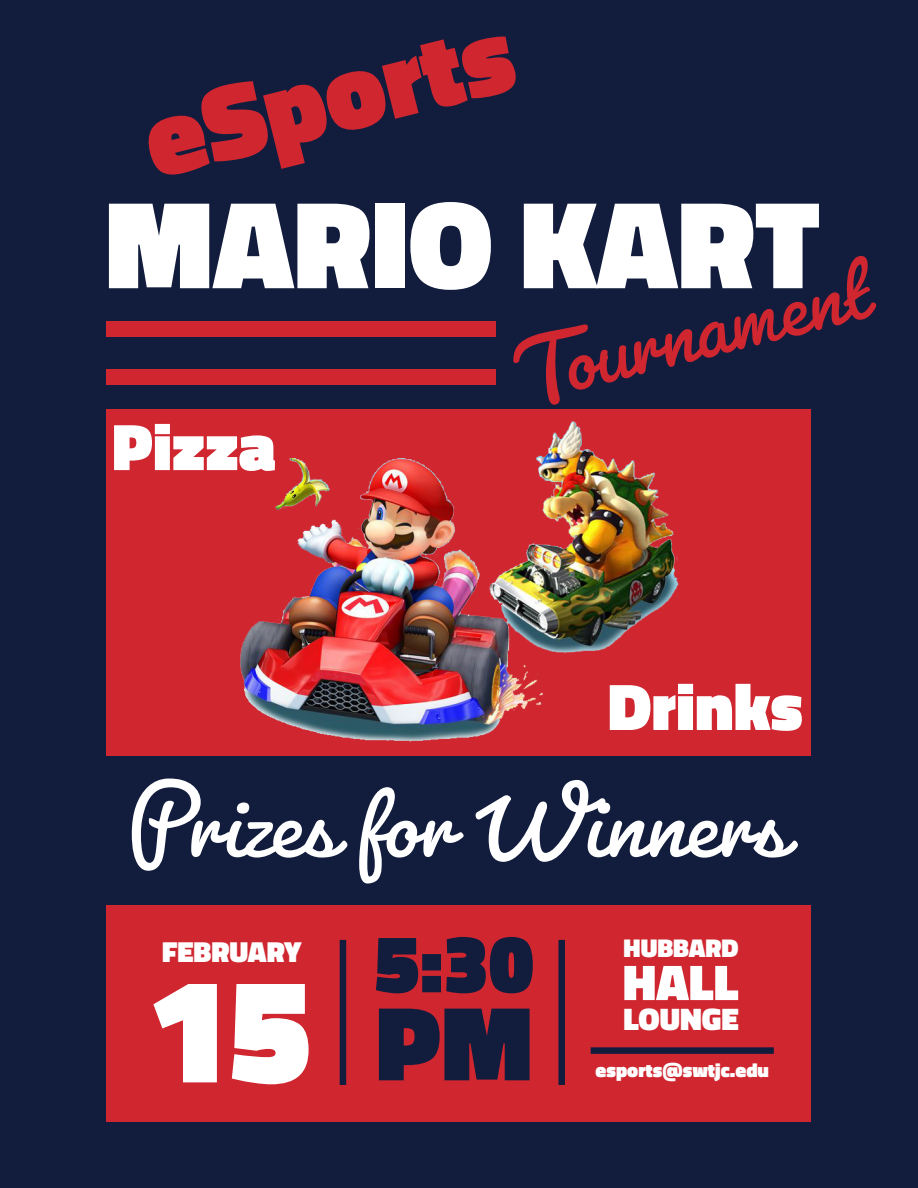
<style>
.page{position:relative;width:918px;height:1188px;background:#121d3e}
.page>*{position:absolute;margin:0;border:0;box-sizing:border-box;transform-origin:0 0}
.t1{font:900 149.4px "Titillium Web";color:#fff}
.t2{font:900 126.15px "Titillium Web";color:#fff}
.t3{font:110.1px "Pacifico";color:#fff}
.t4{font:900 108px "Titillium Web";color:#cf2630}
.t5{font:900 107.1px "Titillium Web";color:#121d3e}
.t6{font:99.15px "Pacifico";color:#cf2630}
.t7{font:900 82.35px "Titillium Web";color:#121d3e}
.t8{font:900 66.9px "Titillium Web";color:#fff}
.t9{font:900 51px "Titillium Web";color:#fff}
.t10{font:900 31.65px "Titillium Web";color:#fff}
.t11{font:900 29.4px "Titillium Web";color:#fff}
.t12{font:900 26.1px "Titillium Web";color:#fff}
.t13{font:900 19.65px "Titillium Web";color:#fff}
</style>
<div class="page">
<div style="left:107px;top:905px;width:704px;height:217px;background:#cf2630"></div>
<div style="left:107px;top:409px;width:704px;height:347px;background:#cf2630"></div>
<div style="left:107px;top:322px;width:389px;height:15px;background:#cf2630"></div>
<div style="left:107px;top:369px;width:389px;height:16px;background:#cf2630"></div>
<div style="left:340px;top:940px;width:6px;height:145px;background:#121d3e"></div>
<div style="left:558px;top:940px;width:7px;height:145px;background:#121d3e"></div>
<div style="left:591px;top:1047px;width:183px;height:7px;background:#121d3e"></div>
<img style="left:240px;top:421px;width:439px;height:321px">
<h3 class="t4" style="left:127px;top:65px;width:379px;rotate:-14deg">eSports</h3>
<h2 class="t2" style="left:105px;top:152px;width:717px">MARIO KART</h2>
<h3 class="t6" style="left:502px;top:314px;width:361px;rotate:-14deg">Tournament</h3>
<h3 class="t8" style="left:112px;top:398px;width:165px">Pizza</h3>
<h3 class="t8" style="left:608px;top:658px;width:197px">Drinks</h3>
<h3 class="t3" style="left:123px;top:755px;width:663px">Prizes for Winners</h3>
<h3 class="t11" style="left:162px;top:930px;width:141px">FEBRUARY</h3>
<h1 class="t1" style="left:147px;top:921px;width:166px">15</h1>
<h3 class="t7" style="left:374px;top:903px;width:161px">5:30</h3>
<h3 class="t5" style="left:376px;top:965px;width:159px">PM</h3>
<h3 class="t12" style="left:624px;top:929px;width:117px">HUBBARD</h3>
<h3 class="t9" style="left:623px;top:945px;width:117px">HALL</h3>
<h3 class="t10" style="left:623px;top:996px;width:117px">LOUNGE</h3>
<p class="t13" style="left:596px;top:1056px;width:175px">esports@swtjc.edu</p>
</div>
